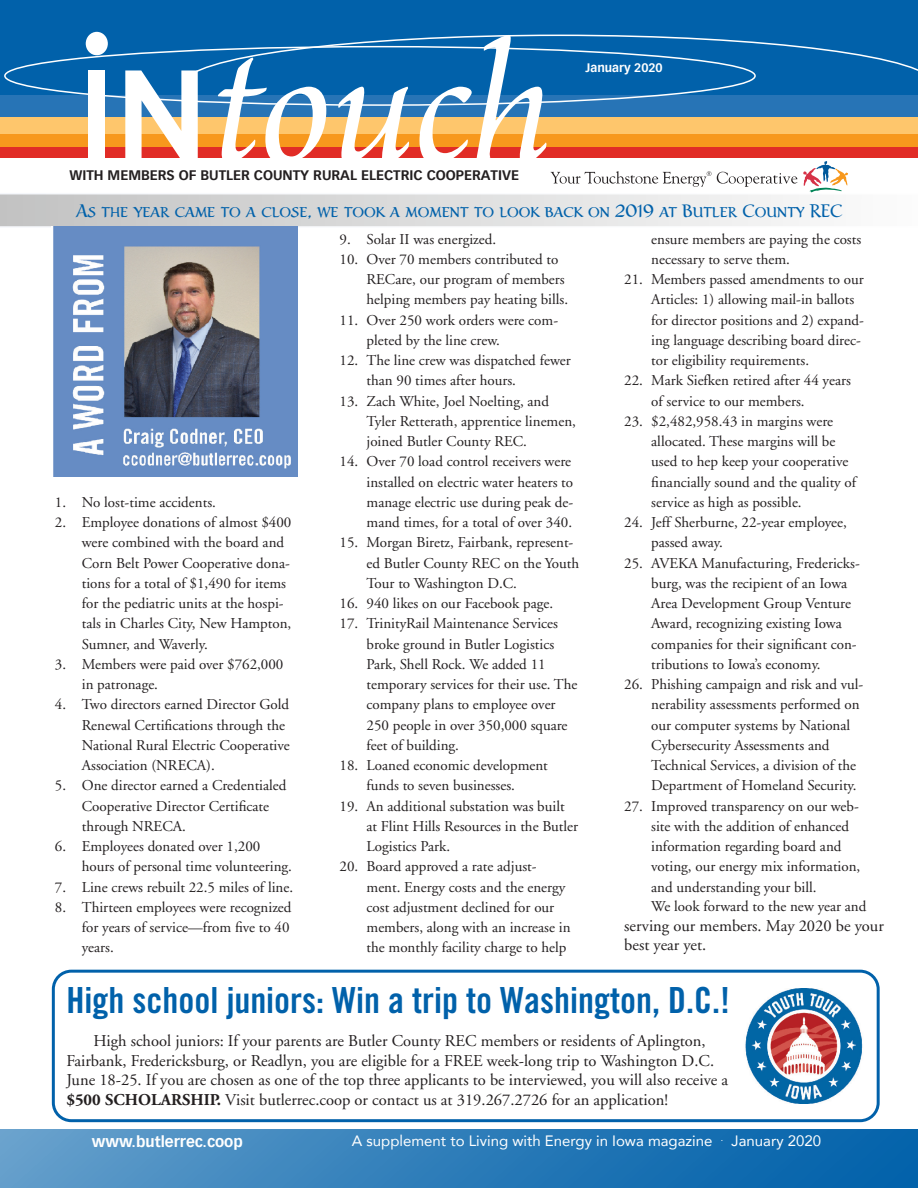
<style>
.page{position:relative;width:918px;height:1188px;background:#fff}
.page>*{position:absolute;margin:0;border:0;box-sizing:border-box;transform-origin:0 0}
.t1{font:36px "Trade Gothic LT Std Bd Cn 20";color:#0161aa}
.t2{font:18px "Dom Loves Mary Text";color:#0161aa}
.t3{font:16.5px/19.5px "Adobe Garamond";color:#231f20}
.t4{font:15px/20.2px "Adobe Garamond";color:#231f20}
.t5{font:15px "Avenir LT Com";color:#fff}
.t6{font:700 15px "Vectora Com";color:#fff}
.t7{font:700 13.5px "Vectora Com";color:#231f20}
.t8{font:700 12px "Vectora Com";color:#fff}
.s1{font-weight:700}
</style>
<div class="page">
<div style="left:0;top:0;width:918px;height:158px;background:#0161aa"></div>
<div style="left:0;top:1130px;width:918px;height:58px;background:linear-gradient(to right,#639ecb,#005ea9)"></div>
<div style="left:86px;top:32px;width:22px;height:23px;background:#fff;border-radius:50%"></div>
<div style="left:52px;top:970px;width:828px;height:152px;border:3px solid #0161aa;border-radius:18px"></div>
<img style="left:745px;top:988px;width:118px;height:115px">
<svg style="left:0;top:35px;width:918px;height:192px"></svg>
<img style="left:53px;top:227px;width:245px;height:250px">
<p class="t7" style="left:69px;top:167px;width:451px">WITH MEMBERS OF BUTLER COUNTY RURAL ELECTRIC COOPERATIVE</p>
<p class="t8" style="left:586px;top:60px;width:79px">January 2020</p>
<p class="t2" style="left:76px;top:199px;width:768px">As the year came to a close, we took a moment to look back on 2019 at Butler County REC</p>
<p class="t4" style="left:55px;top:492px;width:163px">1. No lost-time accidents.</p>
<p class="t4" style="left:82px;top:513px;width:211px;text-indent:-27px">2. Employee donations of almost $400 were combined with the board and<br>Corn Belt Power Cooperative dona&shy;tions for a total of $1,490 for items for the pediatric units at the hospi&shy;tals in Charles City, New Hampton,<br>Sumner, and Waverly.</p>
<p class="t4" style="left:82px;top:654px;width:203px;text-indent:-27px">3. Members were paid over $762,000 in patronage.</p>
<p class="t4" style="left:82px;top:695px;width:209px;text-indent:-27px">4. Two directors earned Director Gold Renewal Certifications through the National Rural Electric Cooperative Association (NRECA).</p>
<p class="t4" style="left:82px;top:776px;width:206px;text-indent:-27px">5. One director earned a Credentialed<br>Cooperative Director Certificate through NRECA.</p>
<p class="t4" style="left:82px;top:837px;width:212px;text-indent:-27px">6. Employees donated over 1,200 hours of personal time volunteering.</p>
<p class="t4" style="left:55px;top:877px;width:240px">7. Line crews rebuilt 22.5 miles of line.</p>
<p class="t4" style="left:82px;top:897px;width:211px;text-indent:-27px">8. Thirteen employees were recognized for years of service—from five to 40 years.</p>
<p class="t4" style="left:340px;top:229px;width:158px">9. Solar II was energized.</p>
<p class="t4" style="left:367px;top:249px;width:203px;text-indent:-27px">10. Over 70 members contributed to<br>RECare, our program of members helping members pay heating bills.</p>
<p class="t4" style="left:367px;top:310px;width:193px;text-indent:-27px">11. Over 250 work orders were com&shy;pleted by the line crew.</p>
<p class="t4" style="left:367px;top:351px;width:206px;text-indent:-27px">12. The line crew was dispatched fewer than 90 times after hours.</p>
<p class="t4" style="left:367px;top:391px;width:211px;text-indent:-27px">13. Zach White, Joel Noelting, and<br>Tyler Retterath, apprentice linemen, joined Butler County REC.</p>
<p class="t4" style="left:367px;top:452px;width:208px;text-indent:-27px">14. Over 70 load control receivers were installed on electric water heaters to manage electric use during peak de&shy;mand times, for a total of over 340.</p>
<p class="t4" style="left:367px;top:533px;width:214px;text-indent:-27px">15. Morgan Biretz, Fairbank, represent&shy;ed Butler County REC on the Youth<br>Tour to Washington D.C.</p>
<p class="t4" style="left:340px;top:594px;width:215px">16. 940 likes on our Facebook page.</p>
<p class="t4" style="left:367px;top:614px;width:212px;text-indent:-27px">17. TrinityRail Maintenance Services broke ground in Butler Logistics<br>Park, Shell Rock. We added 11 temporary services for their use. The company plans to employee over<br>250 people in over 350,000 square feet of building.</p>
<p class="t4" style="left:340px;top:756px;width:210px;text-align:center">18. Loaned economic development funds to seven businesses.</p>
<p class="t4" style="left:367px;top:796px;width:213px;text-indent:-27px">19. An additional substation was built at Flint Hills Resources in the Butler<br>Logistics Park.</p>
<p class="t4" style="left:367px;top:857px;width:206px;text-indent:-27px">20. Board approved a rate adjust&shy;ment. Energy costs and the energy cost adjustment declined for our members, along with an increase in the monthly facility charge to help</p>
<p class="t4" style="left:651px;top:229px;width:212px">ensure members are paying the costs necessary to serve them.</p>
<p class="t4" style="left:651px;top:270px;width:214px;text-indent:-27px">21. Members passed amendments to our Articles: 1) allowing mail-in ballots for director positions and 2) expand&shy;ing language describing board direc&shy;tor eligibility requirements.</p>
<p class="t4" style="left:651px;top:371px;width:201px;text-indent:-27px">22. Mark Siefken retired after 44 years of service to our members.</p>
<p class="t4" style="left:651px;top:411px;width:207px;text-indent:-27px">23. $2,482,958.43 in margins were allocated. These margins will be used to hep keep your cooperative financially sound and the quality of service as high as possible.</p>
<p class="t4" style="left:651px;top:513px;width:197px;text-indent:-27px">24. Jeff Sherburne, 22-year employee, passed away.</p>
<p class="t4" style="left:651px;top:553px;width:210px;text-indent:-27px">25. AVEKA Manufacturing, Fredericks&shy;burg, was the recipient of an Iowa Area Development Group Venture Award, recognizing existing Iowa companies for their significant con&shy;tributions to Iowa’s economy.</p>
<p class="t4" style="left:651px;top:675px;width:214px;text-indent:-27px">26. Phishing campaign and risk and vul&shy;nerability assessments performed on our computer systems by National Cybersecurity Assessments and Technical Services, a division of the Department of Homeland Security.</p>
<p class="t4" style="left:651px;top:796px;width:217px;text-indent:-27px">27. Improved transparency on our web&shy;site with the addition of enhanced information regarding board and voting, our energy mix information, and understanding your bill.<br>We look forward to the new year and</p>
<p class="t3" style="left:624px;top:916px;width:261px">serving our members. May 2020 be your best year yet.</p>
<h1 class="t1" style="left:66px;top:979px;width:665px">High school juniors: Win a trip to Washington, D.C.!</h1>
<p class="t3" style="left:66px;top:1032px;width:663px;text-indent:27px">High school juniors: If your parents are Butler County REC members or residents of Aplington, Fairbank, Fredericksburg, or Readlyn, you are eligible for a FREE week-long trip to Washington D.C.<br>June 18-25. If you are chosen as one of the top three applicants to be interviewed, you will also receive a <span class="s1">$500 SCHOLARSHIP.</span> Visit butlerrec.coop or contact us at 319.267.2726 for an application!</p>
<p class="t6" style="left:92px;top:1132px;width:152px">www.butlerrec.coop</p>
<p class="t5" style="left:732px;top:1132px;width:91px">January 2020</p>
<p class="t5" style="left:352px;top:1132px;width:373px">A supplement to Living with Energy in Iowa magazine <sup>.</sup></p>
</div>
